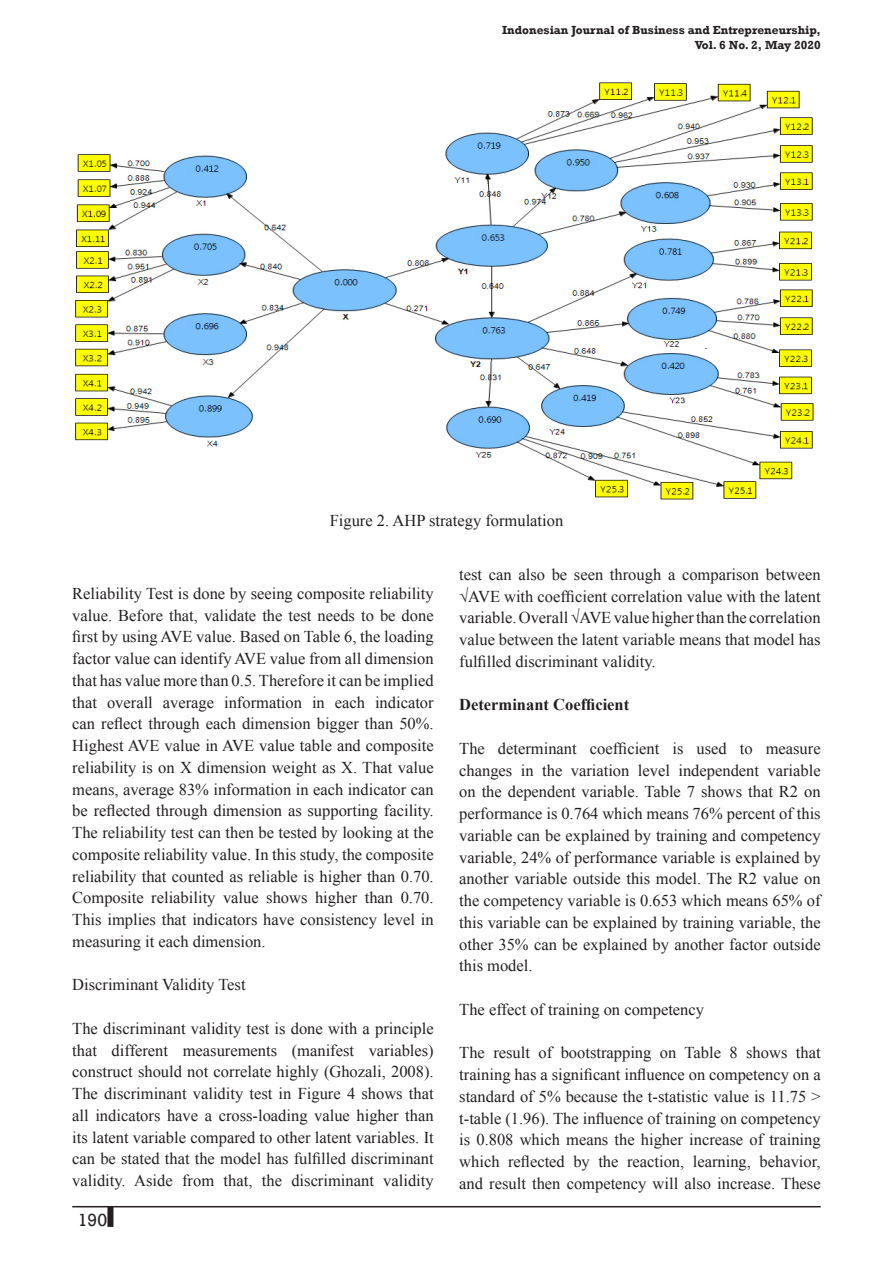
<style>
.page{position:relative;width:893px;height:1263px;background:#fff}
.page>*{position:absolute;margin:0;border:0;box-sizing:border-box;transform-origin:0 0}
.t1{font:18px "Rockwell";color:#231f20}
.t2{font:16.5px/21.8px "Times New Roman";color:#231f20;text-align:justify}
.t3{font:700 16.5px "Times New Roman";color:#231f20}
.t4{font:700 12px/15px "Rockwell";color:#231f20;text-align:right}
</style>
<div class="page">
<hr style="left:72px;top:1206px;width:749px;height:1px;background:#231f20">
<div style="left:107px;top:1207px;width:6px;height:20px;background:#231f20"></div>
<img style="left:75px;top:82px;width:739px;height:418px">
<p class="t4" style="left:502px;top:23px;width:320px">Indonesian Journal of Business and Entrepreneurship,<br>Vol. 6 No. 2, May 2020</p>
<p class="t2" style="left:330px;top:509px;width:235px">Figure 2. AHP strategy formulation</p>
<p class="t2" style="left:72px;top:582px;width:363px">Reliability Test is done by seeing composite reliability value. Before that, validate the test needs to be done first by using AVE value. Based on Table 6, the loading factor value can identify AVE value from all dimension that has value more than 0.5. Therefore it can be implied that overall average information in each indicator can reflect through each dimension bigger than 50%.<br>Highest AVE value in AVE value table and composite reliability is on X dimension weight as X. That value means, average 83% information in each indicator can be reflected through dimension as supporting facility.<br>The reliability test can then be tested by looking at the composite reliability value. In this study, the composite reliability that counted as reliable is higher than 0.70.<br>Composite reliability value shows higher than 0.70.<br>This implies that indicators have consistency level in measuring it each dimension.</p>
<p class="t2" style="left:72px;top:974px;width:175px">Discriminant Validity Test</p>
<p class="t2" style="left:72px;top:1017px;width:363px">The discriminant validity test is done with a principle that different measurements (manifest variables) construct should not correlate highly (Ghozali, 2008).<br>The discriminant validity test in Figure 4 shows that all indicators have a cross-loading value higher than its latent variable compared to other latent variables. It can be stated that the model has fulfilled discriminant validity. Aside from that, the discriminant validity</p>
<p class="t1" style="left:78px;top:1209px;width:31px">190</p>
<p class="t2" style="left:459px;top:563px;width:363px">test can also be seen through a comparison between √AVE with coefficient correlation value with the latent variable. Overall √AVE value higher than the correlation value between the latent variable means that model has fulfilled discriminant validity.</p>
<p class="t3" style="left:459px;top:693px;width:171px">Determinant Coefficient</p>
<p class="t2" style="left:459px;top:737px;width:363px">The determinant coefficient is used to measure changes in the variation level independent variable on the dependent variable. Table 7 shows that R2 on performance is 0.764 which means 76% percent of this variable can be explained by training and competency variable, 24% of performance variable is explained by another variable outside this model. The R2 value on the competency variable is 0.653 which means 65% of this variable can be explained by training variable, the other 35% can be explained by another factor outside this model.</p>
<p class="t2" style="left:459px;top:998px;width:246px">The effect of training on competency</p>
<p class="t2" style="left:459px;top:1042px;width:363px">The result of bootstrapping on Table 8 shows that training has a significant influence on competency on a standard of 5% because the t-statistic value is 11.75 &gt; t-table (1.96). The influence of training on competency is 0.808 which means the higher increase of training which reflected by the reaction, learning, behavior, and result then competency will also increase. These</p>
</div>
